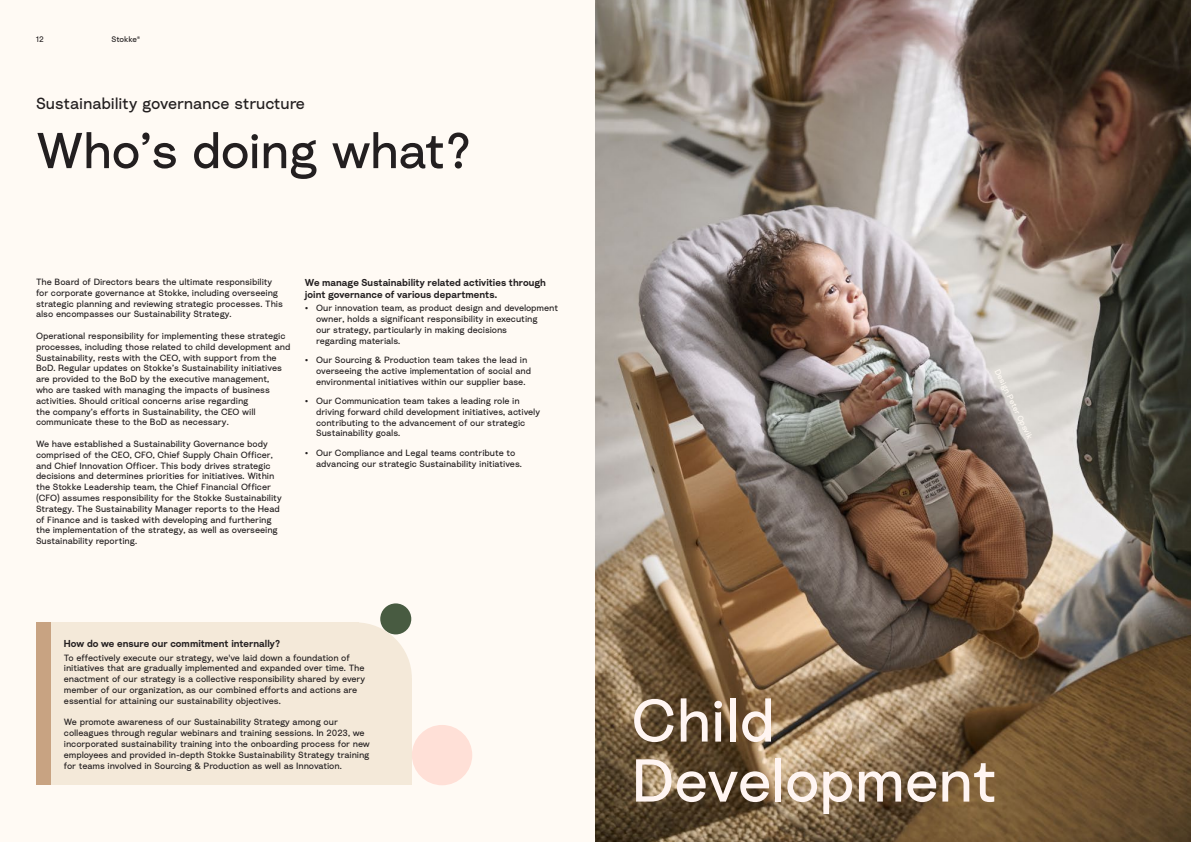
<style>
.page{position:relative;width:1191px;height:842px;background:#fff}
.page>*{position:absolute;margin:0;border:0;box-sizing:border-box;transform-origin:0 0}
.t1{font:60px/60px "Stokke";letter-spacing:-.01em;color:#fff5f2}
.t2{font:50px "Stokke";letter-spacing:-.02em;color:#231f20}
.t3{font:16px "Stokke";letter-spacing:-.01em;color:#231f20}
.t4{font:600 10px/12px "Stokke";letter-spacing:.005em;color:#231f20}
.t5{font:9px/10.8px "Stokke";letter-spacing:-.01em;color:#231f20}
.t6{font:8px "Stokke";color:#fffaf4}
.t7{font:8px "Stokke";letter-spacing:-.01em;color:#231f20}
</style>
<div class="page">
<div style="left:0;top:0;width:595px;height:842px;background:#fffaf4"></div>
<div style="left:47px;top:622px;width:311px;height:163px;background:#f4e9d9"></div>
<div style="left:320px;top:678px;width:92px;height:107px;background:#f4e9d9"></div>
<div style="left:36px;top:622px;width:14px;height:163px;background:#c8a382"></div>
<div style="left:412px;top:725px;width:60px;height:60px;background:#ffe0d7;border-radius:50%"></div>
<div style="left:380px;top:603px;width:31px;height:31px;background:#485b41;border-radius:50%"></div>
<div style="left:299px;top:622px;width:113px;height:112px;background:#f4e9d9;border-radius:50%"></div>
<img style="left:596px;top:0;width:595px;height:842px">
<p class="t7" style="left:36px;top:34px;width:9px">12</p>
<p class="t7" style="left:111px;top:34px;width:31px">Stokke®</p>
<h3 class="t3" style="left:36px;top:93px;width:270px">Sustainability governance structure</h3>
<h2 class="t2" style="left:36px;top:117px;width:437px">Who’s doing what?</h2>
<p class="t5" style="left:36px;top:276px;width:248px">The Board of Directors bears the ultimate responsibility for corporate governance at Stokke, including overseeing strategic planning and reviewing strategic processes. This also encompasses our Sustainability Strategy.</p>
<p class="t5" style="left:36px;top:330px;width:256px">Operational responsibility for implementing these strategic processes, including those related to child development and Sustainability, rests with the CEO, with support from the BoD. Regular updates on Stokke’s Sustainability initiatives are provided to the BoD by the executive management,<br>who are tasked with managing the impacts of business activities. Should critical concerns arise regarding<br>the company’s efforts in Sustainability, the CEO will communicate these to the BoD as necessary.</p>
<p class="t5" style="left:36px;top:438px;width:247px">We have established a Sustainability Governance body comprised of the CEO, CFO, Chief Supply Chain Officer, and Chief Innovation Officer. This body drives strategic decisions and determines priorities for initiatives. Within the Stokke Leadership team, the Chief Financial Officer (CFO) assumes responsibility for the Stokke Sustainability Strategy. The Sustainability Manager reports to the Head of Finance and is tasked with developing and furthering the implementation of the strategy, as well as overseeing Sustainability reporting.</p>
<p class="t4" style="left:305px;top:276px;width:243px">We manage Sustainability related activities through joint governance of various departments.</p>
<p class="t5" style="left:316px;top:303px;width:243px;text-indent:-11px">• Our innovation team, as product design and development owner, holds a significant responsibility in executing<br>our strategy, particularly in making decisions<br>regarding materials.</p>
<p class="t5" style="left:316px;top:354px;width:216px;text-indent:-11px">• Our Sourcing &amp; Production team takes the lead in overseeing the active implementation of social and environmental initiatives within our supplier base.</p>
<p class="t5" style="left:316px;top:395px;width:225px;text-indent:-11px">• Our Communication team takes a leading role in driving forward child development initiatives, actively contributing to the advancement of our strategic Sustainability goals.</p>
<p class="t5" style="left:316px;top:447px;width:207px;text-indent:-11px">• Our Compliance and Legal teams contribute to advancing our strategic Sustainability initiatives.</p>
<p class="t4" style="left:64px;top:637px;width:218px">How do we ensure our commitment internally?</p>
<p class="t5" style="left:64px;top:652px;width:303px">To effectively execute our strategy, we've laid down a foundation of initiatives that are gradually implemented and expanded over time. The enactment of our strategy is a collective responsibility shared by every member of our organization, as our combined efforts and actions are essential for attaining our sustainability objectives.</p>
<p class="t5" style="left:64px;top:716px;width:307px">We promote awareness of our Sustainability Strategy among our colleagues through regular webinars and training sessions. In 2023, we incorporated sustainability training into the onboarding process for new employees and provided in-depth Stokke Sustainability Strategy training for teams involved in Sourcing &amp; Production as well as Innovation.</p>
<p class="t6" style="left:1002px;top:367px;width:78px;rotate:64deg">Design Peter Opsvik</p>
<h1 class="t1" style="left:631px;top:688px;width:368px">Child<br>Development</h1>
</div>
